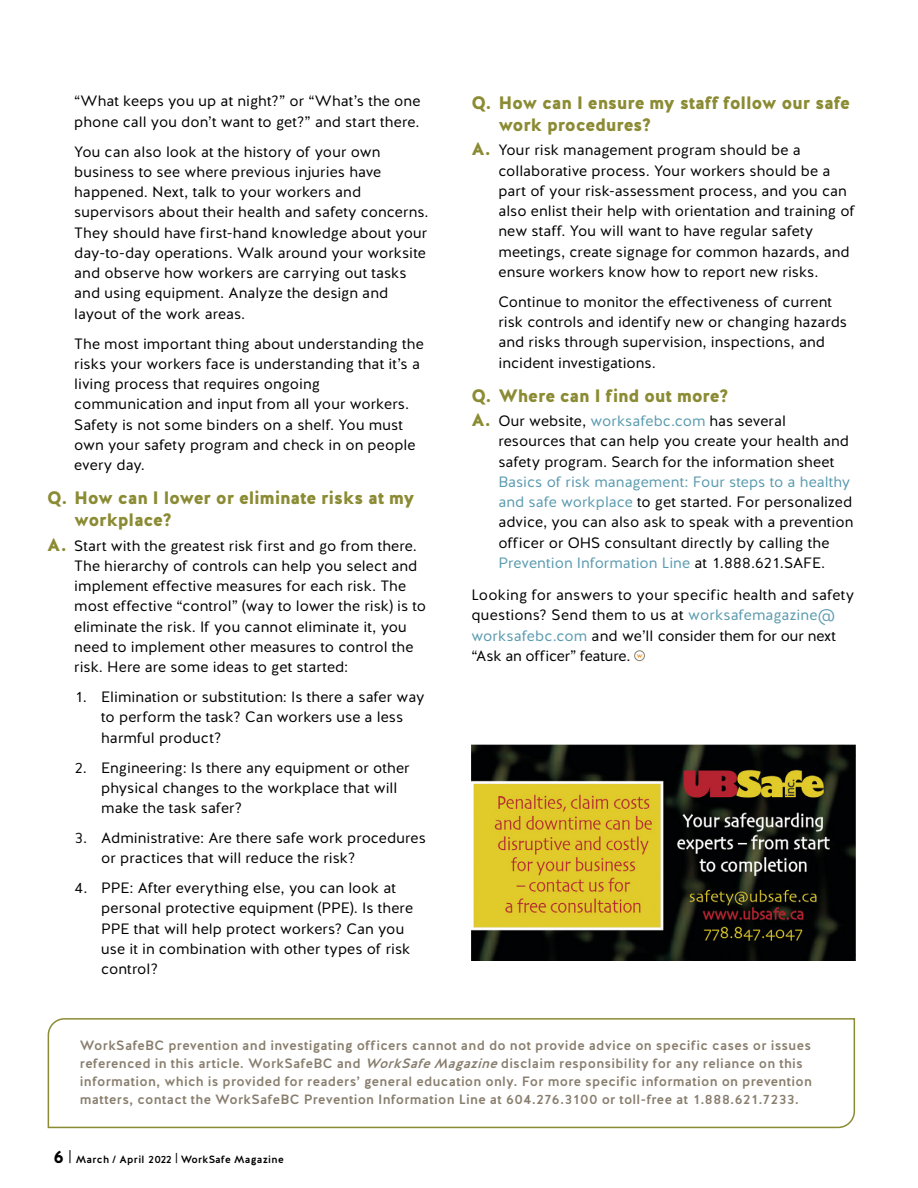
<style>
.page{position:relative;width:918px;height:1188px;background:#fff}
.page>*{position:absolute;margin:0;border:0;box-sizing:border-box;transform-origin:0 0}
.t1{font:18px/21.9px "Work Safe BC Halis R Black";letter-spacing:-.015em;color:#8b8b34}
.t2{font:18px "Work Safe BC Halis R Bold";color:#000}
.t3{font:15px/20.2px "Work Safe BC Halis R Book";letter-spacing:.005em;color:#000}
.t4{font:13.5px/18px "Work Safe BC Halis R Medium";letter-spacing:.02em;color:#887e6e}
.t5{font:10.5px "Work Safe BC Halis R Medium";letter-spacing:.025em;color:#000}
.t6{font:5.25px "Work Safe BC Halis R Black";color:#f7901e}
.s1{font-family:"Work Safe BC Halis R Black";font-size:18px;color:#8b8b34}
.s2{color:#599aae}
.s3{font-style:italic}
</style>
<div class="page">
<svg style="left:47px;top:1018px;width:809px;height:111px"></svg>
<div style="left:634px;top:650px;width:11px;height:11px;border:1px solid #887e6e;border-radius:50%"></div>
<img style="left:471px;top:745px;width:384px;height:216px">
<svg style="left:69px;top:1150px;width:1px;height:13px"></svg>
<p class="t3" style="left:74px;top:91px;width:348px">“What keeps you up at night?” or “What’s the one phone call you don’t want to get?” and start there.</p>
<p class="t3" style="left:74px;top:142px;width:356px">You can also look at the history of your own business to see where previous injuries have happened. Next, talk to your workers and supervisors about their health and safety concerns.<br>They should have first-hand knowledge about your day-to-day operations. Walk around your worksite and observe how workers are carrying out tasks and using equipment. Analyze the design and layout of the work areas.</p>
<p class="t3" style="left:74px;top:334px;width:351px">The most important thing about understanding the risks your workers face is understanding that it’s a living process that requires ongoing communication and input from all your workers.<br>Safety is not some binders on a shelf. You must own your safety program and check in on people every day.</p>
<p class="t1" style="left:74px;top:487px;width:342px;text-indent:-27px">Q. How can I lower or eliminate risks at my workplace?</p>
<p class="t3" style="left:74px;top:536px;width:353px;text-indent:-27px"><span class="s1">A.</span> Start with the greatest risk first and go from there.<br>The hierarchy of controls can help you select and implement effective measures for each risk. The most effective “control” (way to lower the risk) is to eliminate the risk. If you cannot eliminate it, you need to implement other measures to control the risk. Here are some ideas to get started:</p>
<p class="t3" style="left:101px;top:687px;width:325px;text-indent:-27px">1. Elimination or substitution: Is there a safer way to perform the task? Can workers use a less harmful product?</p>
<p class="t3" style="left:101px;top:758px;width:310px;text-indent:-27px">2. Engineering: Is there any equipment or other physical changes to the workplace that will make the task safer?</p>
<p class="t3" style="left:101px;top:828px;width:326px;text-indent:-27px">3. Administrative: Are there safe work procedures or practices that will reduce the risk?</p>
<p class="t3" style="left:101px;top:878px;width:313px;text-indent:-27px">4. PPE: After everything else, you can look at personal protective equipment (PPE). Is there PPE that will help protect workers? Can you use it in combination with other types of risk control?</p>
<p class="t1" style="left:498px;top:92px;width:353px;text-indent:-27px">Q. How can I ensure my staff follow our safe work procedures?</p>
<p class="t3" style="left:498px;top:140px;width:358px;text-indent:-27px"><span class="s1">A.</span> Your risk management program should be a collaborative process. Your workers should be a part of your risk-assessment process, and you can also enlist their help with orientation and training of new staff. You will want to have regular safety meetings, create signage for common hazards, and ensure workers know how to report new risks.</p>
<p class="t3" style="left:498px;top:292px;width:350px">Continue to monitor the effectiveness of current risk controls and identify new or changing hazards and risks through supervision, inspections, and incident investigations.</p>
<p class="t1" style="left:471px;top:385px;width:259px">Q. Where can I find out more?</p>
<p class="t3" style="left:498px;top:411px;width:352px;text-indent:-27px"><span class="s1">A.</span> Our website, <span class="s2">worksafebc.com</span> has several resources that can help you create your health and safety program. Search for the information sheet</p>
<p class="t3" style="left:498px;top:472px;width:356px"><span class="s2">Basics of risk management: Four steps to a healthy and safe workplace</span> to get started. For personalized advice, you can also ask to speak with a prevention officer or OHS consultant directly by calling the <span class="s2">Prevention Information Line</span> at 1.888.621.SAFE.</p>
<p class="t3" style="left:471px;top:585px;width:384px">Looking for answers to your specific health and safety questions? Send them to us at <span class="s2">worksafemagazine@ worksafebc.com</span> and we’ll consider them for our next “Ask an officer” feature.</p>
<p class="t6" style="left:637px;top:652px;width:7px">W</p>
<p class="t4" style="left:80px;top:1037px;width:734px">WorkSafeBC prevention and investigating officers cannot and do not provide advice on specific cases or issues referenced in this article. WorkSafeBC and <span class="s3">WorkSafeMagazine</span>disclaim responsibility for any reliance on this information, which is provided for readers’ general education only. For more specific information on prevention matters, contact the WorkSafeBC Prevention Information Line at 604.276.3100 or toll-free at 1.888.621.7233.</p>
<p class="t2" style="left:53px;top:1145px;width:12px">6</p>
<p class="t5" style="left:76px;top:1153px;width:209px">March / April 2022 | WorkSafe Magazine</p>
</div>
